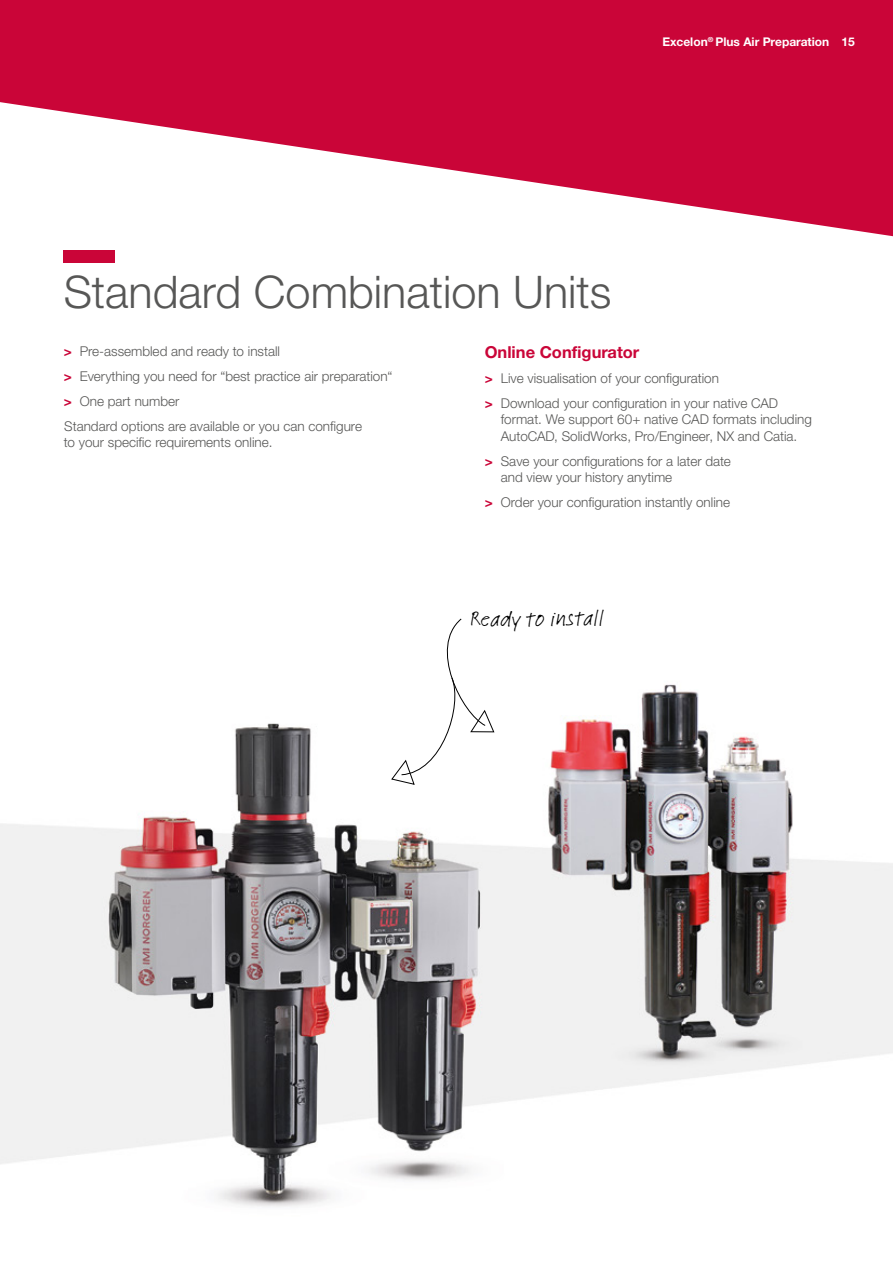
<style>
.page{position:relative;width:893px;height:1263px;background:#fff}
.page>*{position:absolute;margin:0;border:0;box-sizing:border-box;transform-origin:0 0}
.t1{font:300 45px "Helvetica Neue LTW1 G";color:#575756}
.t2{font:22.5px "Feltpen LTCE";color:#000}
.t3{font:700 16.5px "Helvetica Neue LTW1 G";color:#ca0538}
.t4{font:300 13.5px/25px "Helvetica Neue LTW1 G";color:#575756}
.t5{font:700 12px "Helvetica Neue LTW1 G";color:#fff}
.s1{font-weight:700;color:#ca0538}
</style>
<div class="page">
<img style="left:0;top:236px;width:893px;height:971px">
<svg style="left:0;top:0;width:893px;height:236px;fill:#ca0538"></svg>
<div style="left:64px;top:250px;width:51px;height:13px;background:#ca0538"></div>
<svg style="left:390px;top:618px;width:105px;height:167px"></svg>
<p class="t5" style="left:662px;top:34px;width:194px">Excelon<sup>®</sup> Plus Air Preparation 15</p>
<h1 class="t1" style="left:64px;top:264px;width:549px">Standard Combination Units</h1>
<p class="t4" style="left:64px;top:338px;width:330px"><span class="s1">&gt;</span> Pre-assembled and ready to install<br><span class="s1">&gt;</span> Everything you need for “best practice air preparation“ <span class="s1">&gt;</span> One part number<br>Standard options are available or you can configure</p>
<p class="t4" style="left:64px;top:430px;width:210px">to your specific requirements online.</p>
<p class="t3" style="left:485px;top:342px;width:156px">Online Configurator</p>
<p class="t4" style="left:485px;top:365px;width:295px"><span class="s1">&gt;</span> Live visualisation of your configuration<br><span class="s1">&gt;</span> Download your configuration in your native CAD</p>
<p class="t4" style="left:501px;top:411px;width:313px;line-height:16.5px">format. We support 60+ native CAD formats including<br>AutoCAD, SolidWorks, Pro/Engineer, NX and Catia.</p>
<p class="t4" style="left:501px;top:453px;width:232px;line-height:16.5px;text-indent:-16px"><span class="s1">&gt;</span> Save your configurations for a later date and view your history anytime</p>
<p class="t4" style="left:485px;top:490px;width:247px"><span class="s1">&gt;</span> Order your configuration instantly online</p>
<h2 class="t2" style="left:471px;top:604px;width:135px">Ready to install</h2>
</div>
